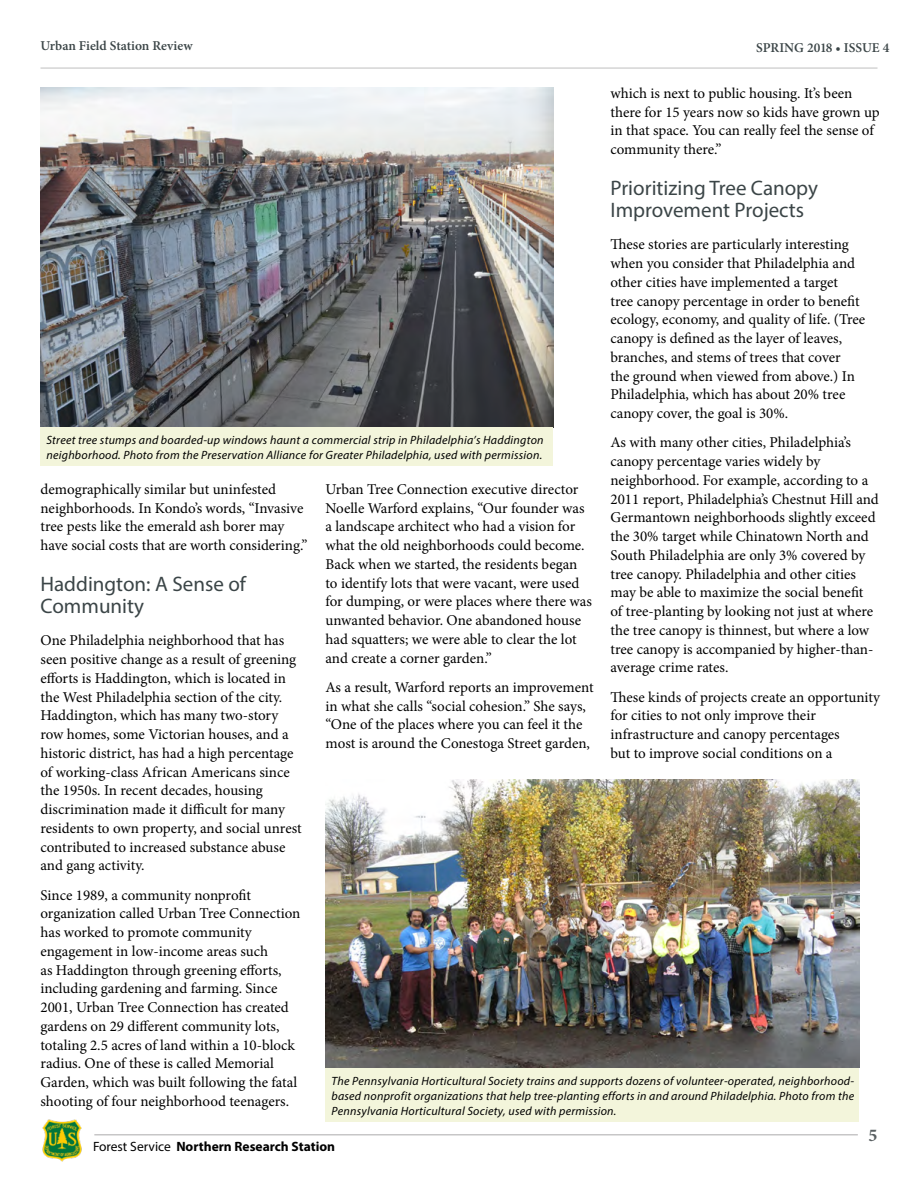
<style>
.page{position:relative;width:918px;height:1188px;background:#fff}
.page>*{position:absolute;margin:0;border:0;box-sizing:border-box;transform-origin:0 0}
.t1{font:21px/22.5px "Myriad Pro";color:#3b4547}
.t2{font:700 18px "Minion Pro";color:#596062}
.Body_text{font:15px/18.8px "Minion Pro";color:#000}
.t3{font:600 13.5px "Minion Pro";color:#3b4547}
.t4{font:700 13.5px "Myriad Pro";color:#000}
.t5{font:italic 12px/15px "Myriad Pro";letter-spacing:.02em;color:#000}
.s1{font-weight:400}
</style>
<div class="page">
<hr style="left:94px;top:1134px;width:764px;height:2px;background:#c7c6c7">
<hr style="left:40px;top:68px;width:838px;height:1px;background:#c7c6c7">
<img style="left:42px;top:1119px;width:40px;height:43px">
<img style="left:40px;top:87px;width:514px;height:340px">
<div style="left:40px;top:427px;width:514px;height:39px;background:#f3f5db"></div>
<img style="left:326px;top:780px;width:534px;height:288px">
<div style="left:326px;top:1068px;width:534px;height:54px;background:#f3f5db"></div>
<p class="t3" style="left:40px;top:37px;width:154px">Urban Field Station Review</p>
<p class="t3" style="left:756px;top:38px;width:135px">SPRING 2018 • ISSUE 4</p>
<p class="Body_text" style="left:610px;top:84px;width:271px">which is next to public housing. It’s been there for 15 years now so kids have grown up in that space. You can really feel the sense of community there.”</p>
<h2 class="t1" style="left:610px;top:176px;width:209px">Prioritizing Tree Canopy<br>Improvement Projects</h2>
<p class="Body_text" style="left:610px;top:235px;width:256px">These stories are particularly interesting when you consider that Philadelphia and other cities have implemented a target<br>tree canopy percentage in order to benefit ecology, economy, and quality of life. (Tree canopy is defined as the layer of leaves, branches, and stems of trees that cover<br>the ground when viewed from above.) In Philadelphia, which has about 20% tree canopy cover, the goal is 30%.</p>
<p class="Body_text" style="left:610px;top:433px;width:270px">As with many other cities, Philadelphia’s canopy percentage varies widely by neighborhood. For example, according to a 2011 report, Philadelphia’s Chestnut Hill and Germantown neighborhoods slightly exceed the 30% target while Chinatown North and South Philadelphia are only 3% covered by tree canopy. Philadelphia and other cities may be able to maximize the social benefit of tree-planting by looking not just at where the tree canopy is thinnest, but where a low tree canopy is accompanied by higher-than&shy;average crime rates.</p>
<p class="Body_text" style="left:610px;top:688px;width:271px">These kinds of projects create an opportunity for cities to not only improve their infrastructure and canopy percentages<br>but to improve social conditions on a</p>
<p class="t5" style="left:46px;top:432px;width:499px">Street tree stumps and boarded-up windows haunt a commercial strip in Philadelphia’s Haddington neighborhood. Photo from the Preservation Alliance for Greater Philadelphia, used with permission.</p>
<p class="Body_text" style="left:40px;top:480px;width:269px">demographically similar but uninfested neighborhoods. In Kondo’s words, “Invasive tree pests like the emerald ash borer may have social costs that are worth considering.”</p>
<h2 class="t1" style="left:40px;top:572px;width:207px">Haddington: A Sense of<br>Community</h2>
<p class="Body_text" style="left:40px;top:631px;width:263px">One Philadelphia neighborhood that has seen positive change as a result of greening efforts is Haddington, which is located in the West Philadelphia section of the city.<br>Haddington, which has many two-story row homes, some Victorian houses, and a historic district, has had a high percentage of working-class African Americans since the 1950s. In recent decades, housing discrimination made it difficult for many residents to own property, and social unrest contributed to increased substance abuse and gang activity.</p>
<p class="Body_text" style="left:40px;top:886px;width:262px">Since 1989, a community nonprofit organization called Urban Tree Connection has worked to promote community engagement in low-income areas such<br>as Haddington through greening efforts, including gardening and farming. Since 2001, Urban Tree Connection has created gardens on 29 different community lots, totaling 2.5 acres of land within a 10-block radius. One of these is called Memorial Garden, which was built following the fatal shooting of four neighborhood teenagers.</p>
<p class="Body_text" style="left:326px;top:480px;width:268px">Urban Tree Connection executive director Noelle Warford explains, “Our founder was a landscape architect who had a vision for what the old neighborhoods could become.<br>Back when we started, the residents began to identify lots that were vacant, were used for dumping, or were places where there was unwanted behavior. One abandoned house had squatters; we were able to clear the lot and create a corner garden.”</p>
<p class="Body_text" style="left:326px;top:678px;width:270px">As a result, Warford reports an improvement in what she calls “social cohesion.” She says, “One of the places where you can feel it the most is around the Conestoga Street garden,</p>
<p class="t5" style="left:332px;top:1073px;width:524px;text-align:justify">The Pennsylvania Horticultural Society trains and supports dozens of volunteer-operated, neighborhood&shy;based nonprofit organizations that help tree-planting efforts in and around Philadelphia. Photo from the Pennsylvania Horticultural Society, used with permission.</p>
<p class="t4" style="left:93px;top:1138px;width:244px"><span class="s1">Forest Service</span> Northern Research Station</p>
<p class="t2" style="left:868px;top:1123px;width:10px">5</p>
</div>
